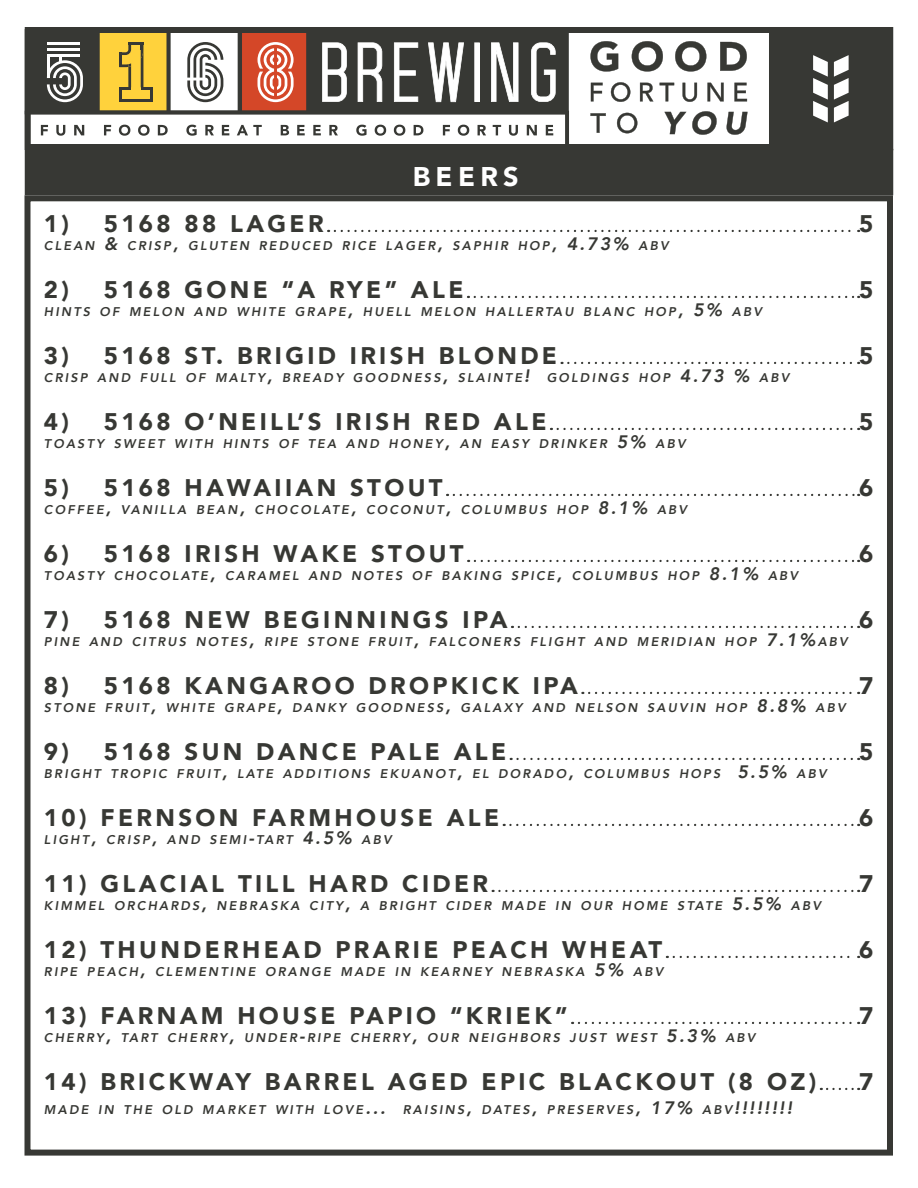
<style>
.page{position:relative;width:918px;height:1188px;background:#fff}
.page>*{position:absolute;margin:0;border:0;box-sizing:border-box;transform-origin:0 0}
.t1{font:900 27px "Avenir";letter-spacing:.2em;color:#fff}
.t2{font:900 24px "Avenir";letter-spacing:.14em;color:#373834}
.t3{font:italic 800 12.6px "Avenir";letter-spacing:.17em;color:#373834}
.s1{font-size:18px}
</style>
<div class="page">
<svg style="left:32px;top:34px;width:537px;height:109px"></svg>
<div style="left:25px;top:27px;width:868px;height:123px;border:6px solid #373834"></div>
<div style="left:28px;top:152px;width:862px;height:40px;background:#373834"></div>
<div style="left:25px;top:149px;width:868px;height:46px;border:6px solid #373834"></div>
<svg style="left:335px;top:230px;width:524px;height:2px"></svg>
<svg style="left:475px;top:296px;width:384px;height:2px"></svg>
<svg style="left:562px;top:362px;width:297px;height:2px"></svg>
<svg style="left:558px;top:428px;width:301px;height:2px"></svg>
<svg style="left:454px;top:494px;width:405px;height:2px"></svg>
<svg style="left:475px;top:560px;width:384px;height:2px"></svg>
<svg style="left:519px;top:626px;width:340px;height:2px"></svg>
<svg style="left:589px;top:692px;width:270px;height:2px"></svg>
<svg style="left:511px;top:758px;width:348px;height:2px"></svg>
<svg style="left:504px;top:824px;width:355px;height:2px"></svg>
<svg style="left:493px;top:890px;width:366px;height:2px"></svg>
<svg style="left:674px;top:956px;width:185px;height:2px"></svg>
<svg style="left:579px;top:1022px;width:280px;height:2px"></svg>
<svg style="left:821px;top:1088px;width:38px;height:2px"></svg>
<div style="left:24px;top:195px;width:869px;height:961px;border:6px solid #373834"></div>
<svg style="left:590px;top:41px;width:28px;height:31px"></svg>
<svg style="left:632px;top:41px;width:31px;height:31px"></svg>
<svg style="left:675px;top:41px;width:31px;height:31px"></svg>
<svg style="left:720px;top:42px;width:27px;height:29px"></svg>
<svg style="left:591px;top:83px;width:12px;height:18px"></svg>
<svg style="left:611px;top:82px;width:19px;height:20px"></svg>
<svg style="left:640px;top:83px;width:13px;height:18px"></svg>
<svg style="left:660px;top:83px;width:14px;height:18px"></svg>
<svg style="left:682px;top:83px;width:15px;height:19px"></svg>
<svg style="left:707px;top:83px;width:17px;height:18px"></svg>
<svg style="left:734px;top:83px;width:13px;height:18px"></svg>
<svg style="left:590px;top:113px;width:16px;height:20px"></svg>
<svg style="left:617px;top:113px;width:20px;height:20px"></svg>
<svg style="left:664px;top:111px;width:53px;height:24px"></svg>
<svg style="left:727px;top:112px;width:21px;height:23px"></svg>
<div style="left:769px;top:27px;width:124px;height:123px;background:#373834"></div>
<svg style="left:813px;top:55px;width:15px;height:67px"></svg>
<svg style="left:834px;top:55px;width:15px;height:67px"></svg>
<p class="t1" style="left:413px;top:153px;width:108px">BEERS</p>
<p class="t2" style="left:44px;top:203px;width:281px">1) 5168 88 LAGER</p>
<p class="t2" style="left:859px;top:203px;width:16px">5</p>
<p class="t3" style="left:44px;top:238px;width:626px">CLEAN <span class="s1">&amp;</span> CRISP<span class="s1">,</span> GLUTEN REDUCED RICE LAGER<span class="s1">,</span> SAPHIR HOP<span class="s1">, 4.73%</span> ABV</p>
<p class="t2" style="left:44px;top:269px;width:421px">2) 5168 GONE “A RYE” ALE</p>
<p class="t2" style="left:859px;top:269px;width:16px">5</p>
<p class="t3" style="left:44px;top:304px;width:719px">HINTS OF MELON AND WHITE GRAPE<span class="s1">,</span> HUELL MELON HALLERTAU BLANC HOP<span class="s1">, 5%</span> ABV</p>
<p class="t2" style="left:44px;top:335px;width:515px">3) 5168 ST. BRIGID IRISH BLONDE</p>
<p class="t2" style="left:859px;top:335px;width:16px">5</p>
<p class="t3" style="left:44px;top:370px;width:747px">CRISP AND FULL OF MALTY<span class="s1">,</span> BREADY GOODNESS<span class="s1">,</span> SLAINTE<span class="s1">!</span> GOLDINGS HOP <span class="s1">4.73 %</span> ABV</p>
<p class="t2" style="left:44px;top:401px;width:504px">4) 5168 O’NEILL’S IRISH RED ALE</p>
<p class="t2" style="left:859px;top:401px;width:16px">5</p>
<p class="t3" style="left:44px;top:436px;width:643px">TOASTY SWEET WITH HINTS OF TEA AND HONEY<span class="s1">,</span> AN EASY DRINKER <span class="s1">5%</span> ABV</p>
<p class="t2" style="left:44px;top:467px;width:400px">5) 5168 HAWAIIAN STOUT</p>
<p class="t2" style="left:859px;top:467px;width:16px">6</p>
<p class="t3" style="left:44px;top:502px;width:645px">COFFEE<span class="s1">,</span> VANILLA BEAN<span class="s1">,</span> CHOCOLATE<span class="s1">,</span> COCONUT<span class="s1">,</span> COLUMBUS HOP <span class="s1">8.1%</span> ABV</p>
<p class="t2" style="left:44px;top:533px;width:421px">6) 5168 IRISH WAKE STOUT</p>
<p class="t2" style="left:859px;top:533px;width:16px">6</p>
<p class="t3" style="left:44px;top:568px;width:756px">TOASTY CHOCOLATE<span class="s1">,</span> CARAMEL AND NOTES OF BAKING SPICE<span class="s1">,</span> COLUMBUS HOP <span class="s1">8.1%</span> ABV</p>
<p class="t2" style="left:44px;top:599px;width:465px">7) 5168 NEW BEGINNINGS IPA</p>
<p class="t2" style="left:859px;top:599px;width:16px">6</p>
<p class="t3" style="left:44px;top:634px;width:805px">PINE AND CITRUS NOTES<span class="s1">,</span> RIPE STONE FRUIT<span class="s1">,</span> FALCONERS FLIGHT AND MERIDIAN HOP <span class="s1">7.1%</span>ABV</p>
<p class="t2" style="left:44px;top:665px;width:535px">8) 5168 KANGAROO DROPKICK IPA</p>
<p class="t2" style="left:859px;top:665px;width:16px">7</p>
<p class="t3" style="left:44px;top:700px;width:803px">STONE FRUIT<span class="s1">,</span> WHITE GRAPE<span class="s1">,</span> DANKY GOODNESS<span class="s1">,</span> GALAXY AND NELSON SAUVIN HOP <span class="s1">8.8%</span> ABV</p>
<p class="t2" style="left:44px;top:731px;width:464px">9) 5168 SUN DANCE PALE ALE</p>
<p class="t2" style="left:859px;top:731px;width:16px">5</p>
<p class="t3" style="left:44px;top:766px;width:784px">BRIGHT TROPIC FRUIT<span class="s1">,</span> LATE ADDITIONS EKUANOT<span class="s1">,</span> EL DORADO<span class="s1">,</span> COLUMBUS HOPS <span class="s1">5.5%</span> ABV</p>
<p class="t2" style="left:44px;top:797px;width:457px">10) FERNSON FARMHOUSE ALE</p>
<p class="t2" style="left:859px;top:797px;width:16px">6</p>
<p class="t3" style="left:44px;top:832px;width:349px">LIGHT<span class="s1">,</span> CRISP<span class="s1">,</span> AND SEMI<span class="s1">-</span>TART <span class="s1">4.5%</span> ABV</p>
<p class="t2" style="left:44px;top:863px;width:446px">11) GLACIAL TILL HARD CIDER</p>
<p class="t2" style="left:859px;top:863px;width:16px">7</p>
<p class="t3" style="left:44px;top:898px;width:778px">KIMMEL ORCHARDS<span class="s1">,</span> NEBRASKA CITY<span class="s1">,</span> A BRIGHT CIDER MADE IN OUR HOME STATE <span class="s1">5.5%</span> ABV</p>
<p class="t2" style="left:44px;top:929px;width:620px">12) THUNDERHEAD PRARIE PEACH WHEAT</p>
<p class="t2" style="left:859px;top:929px;width:16px">6</p>
<p class="t3" style="left:44px;top:964px;width:621px">RIPE PEACH<span class="s1">,</span> CLEMENTINE ORANGE MADE IN KEARNEY NEBRASKA <span class="s1">5%</span> ABV</p>
<p class="t2" style="left:44px;top:995px;width:525px">13) FARNAM HOUSE PAPIO “KRIEK”</p>
<p class="t2" style="left:859px;top:995px;width:16px">7</p>
<p class="t3" style="left:44px;top:1030px;width:713px">CHERRY<span class="s1">,</span> TART CHERRY<span class="s1">,</span> UNDER<span class="s1">-</span>RIPE CHERRY<span class="s1">,</span> OUR NEIGHBORS JUST WEST <span class="s1">5.3%</span> ABV</p>
<p class="t2" style="left:44px;top:1061px;width:774px">14) BRICKWAY BARREL AGED EPIC BLACKOUT (8 OZ)</p>
<p class="t2" style="left:859px;top:1061px;width:16px">7</p>
<p class="t3" style="left:44px;top:1102px;width:750px">MADE IN THE OLD MARKET WITH LOVE<span class="s1">...</span> RAISINS<span class="s1">,</span> DATES<span class="s1">,</span> PRESERVES<span class="s1">, 17%</span> ABV<span class="s1">!!!!!!!!</span></p>
</div>
